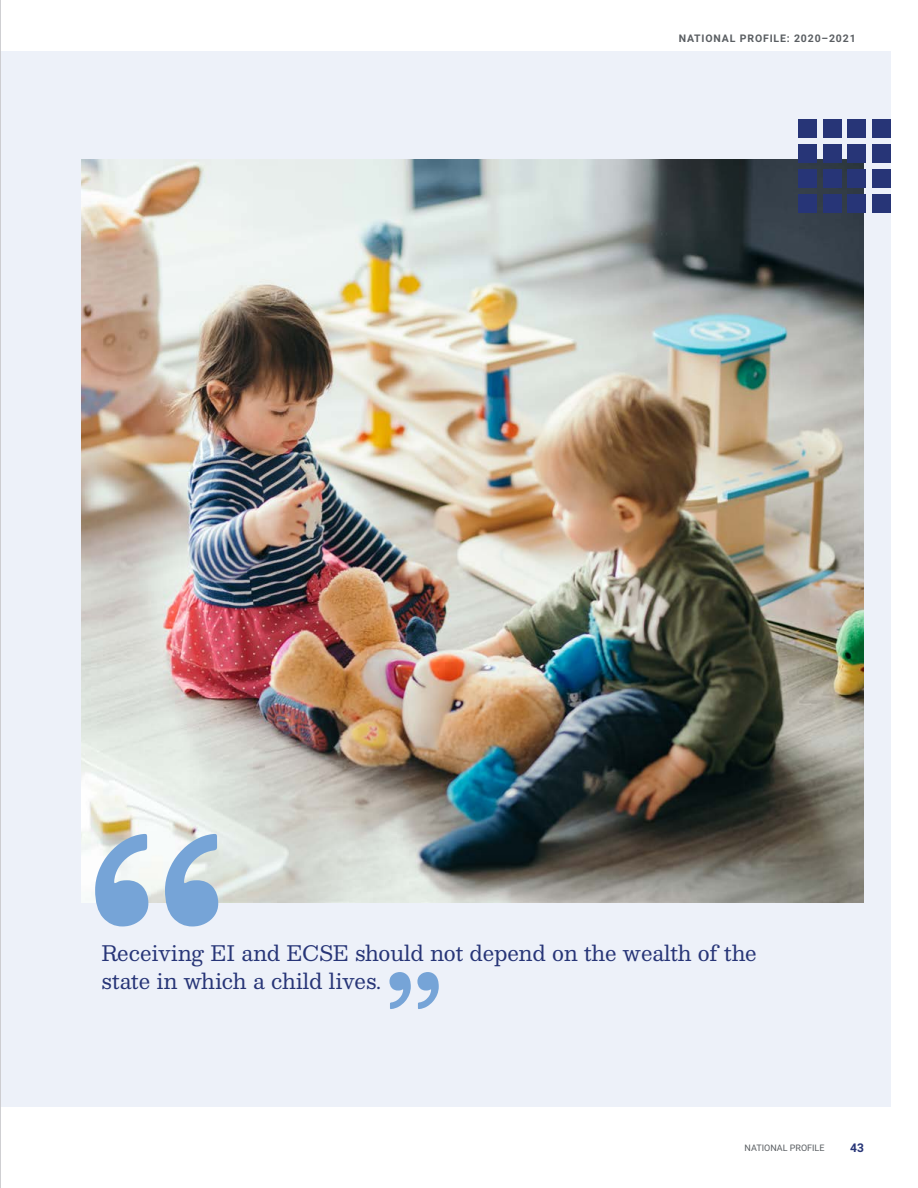
<style>
.page{position:relative;width:918px;height:1188px;background:#fff}
.page>*{position:absolute;margin:0;border:0;box-sizing:border-box;transform-origin:0 0}
.t1{font:600 300px "Besley";color:#76a4d7}
.t2{font:21px/28.5px "Besley";color:#273577}
.t3{font:700 12px "Roboto";color:#273577}
.t4{font:700 10.5px "Roboto";letter-spacing:.08em;color:#5a5e62}
.t5{font:9px "Roboto";color:#5a5e62}
</style>
<div class="page">
<div style="left:0;top:52px;width:891px;height:1055px;background:#edf1f9"></div>
<img style="left:81px;top:160px;width:783px;height:743px">
<div style="left:798px;top:119px;width:19px;height:19px;background:#273577"></div>
<div style="left:798px;top:144px;width:19px;height:19px;background:#273577"></div>
<div style="left:798px;top:169px;width:19px;height:19px;background:#273577"></div>
<div style="left:798px;top:194px;width:19px;height:19px;background:#273577"></div>
<div style="left:823px;top:119px;width:19px;height:19px;background:#273577"></div>
<div style="left:823px;top:144px;width:19px;height:19px;background:#273577"></div>
<div style="left:823px;top:169px;width:19px;height:19px;background:#273577"></div>
<div style="left:823px;top:194px;width:19px;height:19px;background:#273577"></div>
<div style="left:848px;top:119px;width:18px;height:19px;background:#273577"></div>
<div style="left:848px;top:144px;width:18px;height:19px;background:#273577"></div>
<div style="left:848px;top:169px;width:18px;height:19px;background:#273577"></div>
<div style="left:848px;top:194px;width:18px;height:19px;background:#273577"></div>
<div style="left:872px;top:119px;width:19px;height:19px;background:#273577"></div>
<div style="left:872px;top:144px;width:19px;height:19px;background:#273577"></div>
<div style="left:872px;top:169px;width:19px;height:19px;background:#273577"></div>
<div style="left:872px;top:194px;width:19px;height:19px;background:#273577"></div>
<svg style="left:389px;top:972px;width:50px;height:37px"></svg>
<hr style="left:0;top:0;width:1px;height:1188px;background:#c9c9cc">
<p class="t1" style="left:81px;top:754px;width:153px">“</p>
<p class="t4" style="left:679px;top:31px;width:179px">NATIONAL PROFILE: 2020–2021</p>
<p class="t2" style="left:102px;top:939px;width:657px">Receiving EI and ECSE should not depend on the wealth of the state in which a child lives.</p>
<p class="t5" style="left:745px;top:1141px;width:82px">NATIONAL PROFILE</p>
<p class="t3" style="left:850px;top:1139px;width:15px">43</p>
</div>
